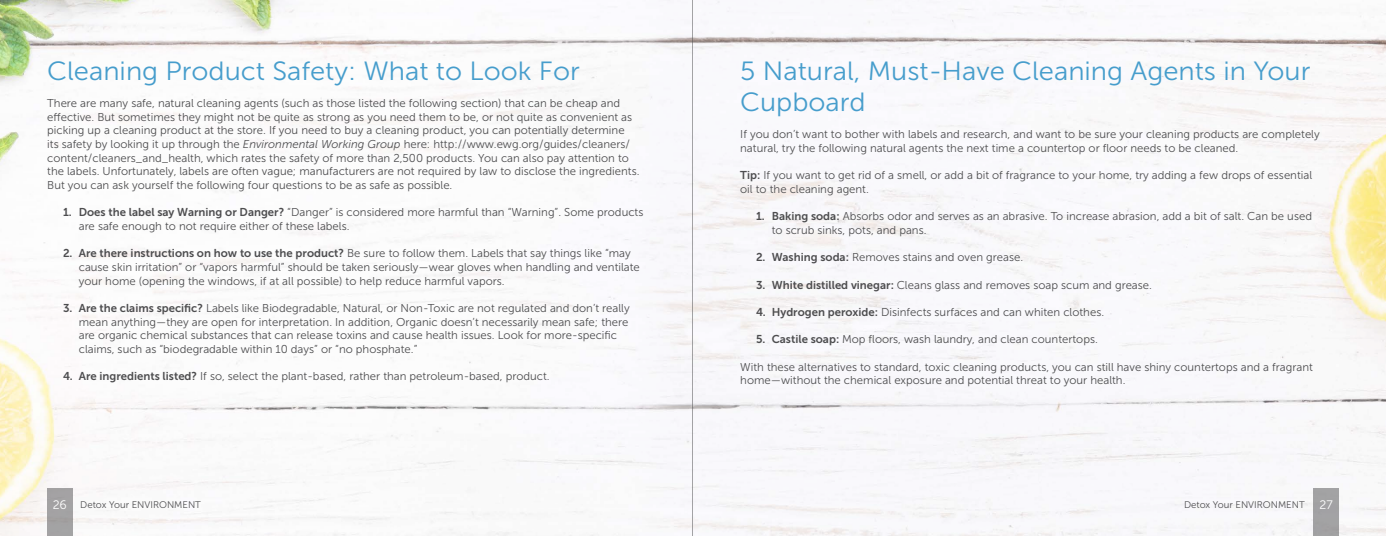
<style>
.page{position:relative;width:1386px;height:536px;background:#fff}
.page>*{position:absolute;margin:0;border:0;box-sizing:border-box;transform-origin:0 0}
.t1{font:26.25px/31.5px "Museo Sans 300";color:#469dcc;scale:1.04 1}
.t2{font:11.38px/13.7px "Museo Sans 300";color:#4d4d4f}
.t3{font:9.62px "Museo Sans 300";color:#4d4d4f}
.s1{font-style:italic}
.s2{font-family:"Museo Sans 700"}
.s3{font-size:12.25px;color:#fff}
</style>
<div class="page">
<img style="left:0;top:0;width:1386px;height:536px">
<hr style="left:693px;top:0;width:1px;height:536px;background:#4d4d4f">
<div style="left:1314px;top:488px;width:25px;height:48px;background:#a2a2a4"></div>
<div style="left:47px;top:488px;width:25px;height:48px;background:#a3a2a4"></div>
<h1 class="t1" style="left:47px;top:55px;width:514px">Cleaning Product Safety: What to Look For</h1>
<p class="t2" style="left:47px;top:96px;width:594px">There are many safe, natural cleaning agents (such as those listed the following section) that can be cheap and effective. But sometimes they might not be quite as strong as you need them to be, or not quite as convenient as picking up a cleaning product at the store. If you need to buy a cleaning product, you can potentially determine<br>its safety by looking it up through the <span class="s1">Environmental Working Group</span> here: http://www.ewg.org/guides/cleaners/ content/cleaners_and_health, which rates the safety of more than 2,500 products. You can also pay attention to the labels. Unfortunately, labels are often vague; manufacturers are not required by law to disclose the ingredients.<br>But you can ask yourself the following four questions to be as safe as possible.</p>
<p class="t2" style="left:79px;top:205px;width:566px;text-indent:-16px"><span class="s2">1. Does the label say Warning or Danger?</span> “Danger” is considered more harmful than “Warning”. Some products are safe enough to not require either of these labels.</p>
<p class="t2" style="left:79px;top:246px;width:563px;text-indent:-16px"><span class="s2">2. Are there instructions on how to use the product?</span> Be sure to follow them. Labels that say things like “may cause skin irritation” or “vapors harmful” should be taken seriously—wear gloves when handling and ventilate your home (opening the windows, if at all possible) to help reduce harmful vapors.</p>
<p class="t2" style="left:79px;top:301px;width:552px;text-indent:-16px"><span class="s2">3. Are the claims specific?</span> Labels like Biodegradable, Natural, or Non-Toxic are not regulated and don’t really mean anything—they are open for interpretation. In addition, Organic doesn’t necessarily mean safe; there are organic chemical substances that can release toxins and cause health issues. Look for more-specific claims, such as “biodegradable within 10 days” or “no phosphate.”</p>
<p class="t2" style="left:63px;top:369px;width:488px"><span class="s2">4. Are ingredients listed?</span> If so, select the plant-based, rather than petroleum-based, product.</p>
<h1 class="t1" style="left:740px;top:55px;width:550px">5 Natural, Must-Have Cleaning Agents in Your<br>Cupboard</h1>
<p class="t2" style="left:740px;top:128px;width:581px">If you don’t want to bother with labels and research, and want to be sure your cleaning products are completely natural, try the following natural agents the next time a countertop or floor needs to be cleaned.</p>
<p class="t2" style="left:740px;top:169px;width:573px"><span class="s2">Tip:</span> If you want to get rid of a smell, or add a bit of fragrance to your home, try adding a few drops of essential oil to the cleaning agent.</p>
<p class="t2" style="left:772px;top:210px;width:542px;text-indent:-16px"><span class="s2">1. Baking soda:</span> Absorbs odor and serves as an abrasive. To increase abrasion, add a bit of salt. Can be used to scrub sinks, pots, and pans.</p>
<p class="t2" style="left:756px;top:251px;width:269px"><span class="s2">2. Washing soda:</span> Removes stains and oven grease.</p>
<p class="t2" style="left:756px;top:278px;width:398px"><span class="s2">3. White distilled vinegar:</span> Cleans glass and removes soap scum and grease.</p>
<p class="t2" style="left:756px;top:305px;width:350px"><span class="s2">4. Hydrogen peroxide:</span> Disinfects surfaces and can whiten clothes.</p>
<p class="t2" style="left:756px;top:332px;width:343px"><span class="s2">5. Castile soap:</span> Mop floors, wash laundry, and clean countertops.</p>
<p class="t2" style="left:740px;top:360px;width:574px">With these alternatives to standard, toxic cleaning products, you can still have shiny countertops and a fragrant home—without the chemical exposure and potential threat to your health.</p>
<p class="t3" style="left:53px;top:499px;width:150px"><span class="s3">26</span> Detox Your ENVIRONMENT</p>
<p class="t3" style="left:1184px;top:499px;width:150px">Detox Your ENVIRONMENT <span class="s3">27</span></p>
</div>
